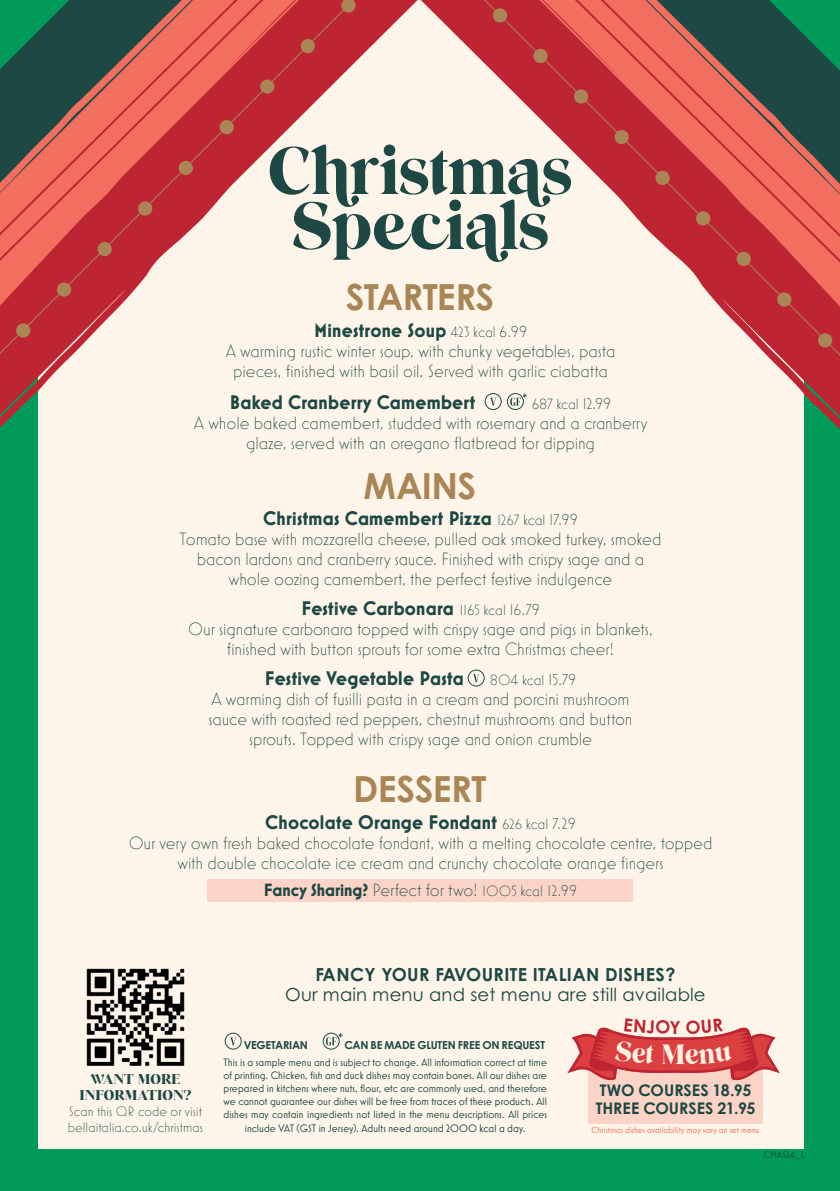
<style>
.page{position:relative;width:840px;height:1191px;background:#fff}
.page>*{position:absolute;margin:0;border:0;box-sizing:border-box;transform-origin:0 0}
.Main_sub-categories{font:66px "Rylan";letter-spacing:-.005em;color:#1d4843}
.Section_Title{font:700 36px "Century Gothic Pro";letter-spacing:-.015em;color:#aa8656}
.t1{font:27.4px "Rylan";color:#fef2e3}
.t2{font:700 20px "Mostra Nuova";letter-spacing:.01em;color:#1d4843}
.Descriptor_with_options{font:300 18px/20px "Mostra Nuova";letter-spacing:-.01em;color:#1d4843;text-align:center}
.t3{font:18px "Century Gothic Pro";letter-spacing:.01em;color:#1d4843}
.t4{font:700 18px "Century Gothic Pro";letter-spacing:.02em;color:#1d4843}
.t5{font:700 18px "Century Gothic Pro";color:#be2532}
.t6{font:700 16px/18px "Century Gothic Pro";letter-spacing:-.005em;color:#1d4843}
.t7{font:300 15px "Mostra Nuova";letter-spacing:-.01em;color:#1d4843}
.Section_description{font:300 14px "Mostra Nuova";color:#1d4843}
.Section_description-2{font:14px/16px "Rylan";letter-spacing:.01em;color:#1d4843;text-align:center}
.T_C{font:11px/13.2px "Mostra Nuova";letter-spacing:.005em;color:#1d4843;text-align:center}
.t8{font:700 11px "Century Gothic Pro";letter-spacing:-.02em;color:#1d4843}
.T_C-2{font:10px "Mostra Nuova";letter-spacing:.005em;color:#1d4843}
.T_C-3{font:9px "Mostra Nuova";letter-spacing:.005em;color:#f26f5f}
.s1{font-weight:300;font-size:15px}
.s2{font-weight:300;font-size:16px}
.s3{font-size:16px}
.s4{font-weight:700}
.s5{font-size:15px}
</style>
<div class="page">
<div style="left:0;top:0;width:839px;height:1191px;background:#009a5a"></div>
<div style="left:38px;top:213px;width:765px;height:936px;background:#fef5ea"></div>
<svg style="left:783px;top:372px;width:56px;height:285px"></svg>
<svg style="left:736px;top:324px;width:103px;height:48px"></svg>
<div style="left:817px;top:333px;width:14px;height:14px;background:#aa8656;border-radius:50%"></div>
<svg style="left:695px;top:0;width:144px;height:324px;background:#97544c"></svg>
<svg style="left:539px;top:0;width:156px;height:275px"></svg>
<svg style="left:453px;top:0;width:86px;height:687px"></svg>
<svg style="left:0;top:0;width:453px;height:428px"></svg>
<svg style="left:0;top:0;width:428px;height:362px"></svg>
<div style="left:16px;top:323px;width:14px;height:14px;background:#aa8656;border-radius:50%"></div>
<svg style="left:341px;top:0;width:14px;height:13px"></svg>
<svg style="left:0;top:0;width:321px;height:314px"></svg>
<div style="left:588px;top:1052px;width:174px;height:72px;background:#fbd3c7"></div>
<div style="left:207px;top:879px;width:425px;height:22px;background:#fbd3c7"></div>
<svg style="left:484px;top:393px;width:42px;height:17px"></svg>
<svg style="left:467px;top:669px;width:17px;height:17px"></svg>
<svg style="left:224px;top:1032px;width:17px;height:17px"></svg>
<svg style="left:322px;top:1032px;width:20px;height:17px"></svg>
<img style="left:86px;top:968px;width:99px;height:98px">
<svg style="left:567px;top:1027px;width:212px;height:53px"></svg>
<p class="Main_sub-categories" style="left:267px;top:127px;width:306px">Christmas</p>
<p class="Main_sub-categories" style="left:291px;top:182px;width:259px">Specials</p>
<p class="Section_Title" style="left:345px;top:275px;width:150px">STARTERS</p>
<p class="t2" style="left:314px;top:318px;width:214px">Minestrone Soup <span class="s1">423 kcal</span> <span class="s2">6.99</span></p>
<p class="Descriptor_with_options" style="left:225px;top:340px;width:391px">A warming rustic winter soup, with chunky vegetables, pasta pieces, finished with basil oil. Served with garlic ciabatta</p>
<p class="t2" style="left:230px;top:390px;width:247px">Baked Cranberry Camembert</p>
<p class="t7" style="left:531px;top:395px;width:81px">687 kcal <span class="s3">12.99</span></p>
<p class="Descriptor_with_options" style="left:194px;top:412px;width:454px">A whole baked camembert, studded with rosemary and a cranberry glaze, served with an oregano flatbread for dipping</p>
<p class="Section_Title" style="left:363px;top:463px;width:114px">MAINS</p>
<p class="t2" style="left:263px;top:507px;width:316px">Christmas Camembert Pizza <span class="s1">1267 kcal</span> <span class="s2">17.99</span></p>
<p class="Descriptor_with_options" style="left:179px;top:529px;width:483px">Tomato base with mozzarella cheese, pulled oak smoked turkey, smoked bacon lardons and cranberry sauce. Finished with crispy sage and a whole oozing camembert, the perfect festive indulgence</p>
<p class="t2" style="left:301px;top:597px;width:240px">Festive Carbonara <span class="s1">1165 kcal</span> <span class="s2">16.79</span></p>
<p class="Descriptor_with_options" style="left:188px;top:619px;width:466px">Our signature carbonara topped with crispy sage and pigs in blankets, finished with button sprouts for some extra Christmas cheer!</p>
<p class="t2" style="left:265px;top:667px;width:200px">Festive Vegetable Pasta</p>
<p class="t7" style="left:489px;top:672px;width:88px">804 kcal <span class="s3">15.79</span></p>
<p class="Descriptor_with_options" style="left:208px;top:689px;width:425px">A warming dish of fusilli pasta in a cream and porcini mushroom sauce with roasted red peppers, chestnut mushrooms and button sprouts. Topped with crispy sage and onion crumble</p>
<p class="Section_Title" style="left:353px;top:767px;width:135px">DESSERT</p>
<p class="t2" style="left:265px;top:811px;width:312px">Chocolate Orange Fondant <span class="s1">626 kcal</span> <span class="s2">7.29</span></p>
<p class="Descriptor_with_options" style="left:129px;top:833px;width:585px">Our very own fresh baked chocolate fondant, with a melting chocolate centre, topped with double chocolate ice cream and crunchy chocolate orange fingers</p>
<p class="Descriptor_with_options" style="left:264px;top:879px;width:314px"><span class="s4">Fancy Sharing?</span> Perfect for two! <span class="s5">1005 kcal</span> <span class="s3">12.99</span></p>
<p class="t4" style="left:315px;top:963px;width:361px">FANCY YOUR FAVOURITE ITALIAN DISHES?</p>
<p class="t3" style="left:285px;top:983px;width:422px">Our main menu and set menu are still available</p>
<p class="Section_description-2" style="left:80px;top:1072px;width:113px">WANT MORE<br>INFORMATION?</p>
<p class="Section_description" style="left:69px;top:1103px;width:135px">Scan this QR code or visit</p>
<p class="Section_description" style="left:68px;top:1119px;width:137px">bellaitalia.co.uk/christmas</p>
<p class="t8" style="left:243px;top:1037px;width:66px">VEGETARIAN</p>
<p class="t8" style="left:344px;top:1037px;width:202px">CAN BE MADE GLUTEN FREE ON REQUEST</p>
<p class="T_C" style="left:223px;top:1055px;width:325px">This is a sample menu and is subject to change. All information correct at time of printing. Chicken, fish and duck dishes may contain bones. All our dishes are prepared in kitchens where nuts, flour, etc are commonly used, and therefore we cannot guarantee our dishes will be free from traces of these products. All dishes may contain ingredients not listed in the menu descriptions. All prices include VAT (GST in Jersey). Adults need around 2000 kcal a day.</p>
<p class="t5" style="left:669px;top:1016px;width:13px">Y</p>
<h3 class="t1" style="left:661px;top:1036px;width:26px">M</h3>
<p class="t6" style="left:595px;top:1081px;width:161px">TWO COURSES 18.95<br>THREE COURSES 21.95</p>
<p class="T_C-3" style="left:591px;top:1124px;width:170px">Christmas dishes availability may vary on set menu</p>
<p class="T_C-2" style="left:763px;top:1148px;width:43px">CMAS24_L</p>
</div>
